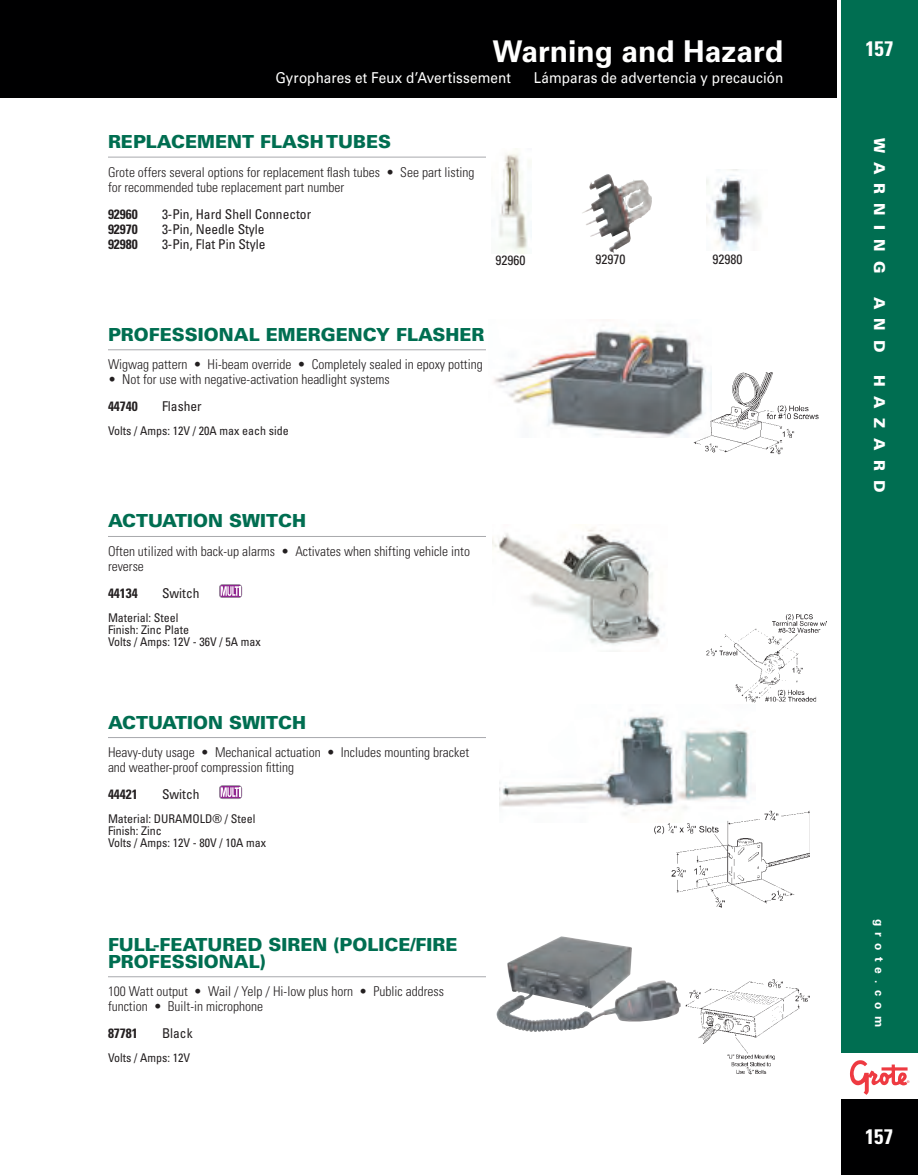
<style>
.page{position:relative;width:918px;height:1175px;background:#fff}
.page>*{position:absolute;margin:0;border:0;box-sizing:border-box;transform-origin:0 0}
.t1{font:700 30px "Univers LT Std";color:#fff}
.t2{font:700 condensed 21px "Univers LT Std";color:#fff}
.t3{font:900 18px/16.5px "Univers LT Std";color:#006e51}
.t4{font:15px "Univers LT Std";letter-spacing:.01em;color:#fff;scale:.9 1}
.t5{font:900 15px "Univers LT Std";letter-spacing:.615em;color:#fff}
.t6{font:300 condensed 13.5px/15px "Univers LT Std";color:#231f20}
.t7{font:condensed 13.5px "Univers LT Std";color:#231f20}
.t8{font:700 condensed 13.5px "Univers LT Std";color:#231f20}
.t9{font:condensed 12px/12px "Univers LT Std";color:#231f20}
.t10{font:700 12px "Univers LT Std";letter-spacing:.52em;color:#fff}
</style>
<div class="page">
<div style="left:0;top:0;width:837px;height:98px;background:#000001"></div>
<div style="left:841px;top:0;width:77px;height:1174px;background:#006e51"></div>
<div style="left:841px;top:1098px;width:77px;height:76px;background:#000001"></div>
<div style="left:839px;top:1053px;width:79px;height:45px;background:#fff"></div>
<svg style="left:850px;top:1060px;width:59px;height:34px"></svg>
<hr style="left:108px;top:157px;width:378px;height:1px;background:#a8a9ad">
<hr style="left:108px;top:349px;width:378px;height:1px;background:#a8a9ad">
<hr style="left:108px;top:536px;width:378px;height:1px;background:#a8a9ad">
<hr style="left:108px;top:737px;width:378px;height:1px;background:#a8a9ad">
<hr style="left:108px;top:976px;width:378px;height:1px;background:#a8a9ad">
<svg style="left:219px;top:584px;width:23px;height:14px"></svg>
<svg style="left:219px;top:785px;width:23px;height:14px"></svg>
<img style="left:582px;top:174px;width:29px;height:39px">
<img style="left:706px;top:169px;width:55px;height:82px">
<img style="left:499px;top:153px;width:28px;height:100px">
<img style="left:494px;top:330px;width:212px;height:107px">
<img style="left:694px;top:372px;width:125px;height:83px">
<img style="left:493px;top:527px;width:167px;height:118px">
<img style="left:707px;top:614px;width:120px;height:88px">
<img style="left:499px;top:716px;width:250px;height:99px">
<img style="left:652px;top:809px;width:158px;height:99px">
<img style="left:496px;top:958px;width:185px;height:74px">
<img style="left:685px;top:979px;width:125px;height:95px">
<h1 class="t1" style="left:492px;top:34px;width:293px">Warning and Hazard</h1>
<h2 class="t2" style="left:866px;top:35px;width:30px">157</h2>
<p class="t4" style="left:275px;top:69px;width:263px">Gyrophares et Feux d’Avertissement</p>
<p class="t4" style="left:534px;top:69px;width:279px">Lámparas de advertencia y precaución</p>
<h3 class="t3" style="left:108px;top:133px;width:285px">REPLACEMENT FLASH TUBES</h3>
<p class="t6" style="left:108px;top:164px;width:368px">Grote offers several options for replacement flash tubes • See part listing for recommended tube replacement part number</p>
<p class="t8" style="left:108px;top:205px;width:31px">92960</p>
<p class="t7" style="left:162px;top:205px;width:151px">3-Pin, Hard Shell Connector</p>
<p class="t8" style="left:108px;top:220px;width:31px">92970</p>
<p class="t7" style="left:162px;top:220px;width:104px">3-Pin, Needle Style</p>
<p class="t8" style="left:108px;top:235px;width:31px">92980</p>
<p class="t7" style="left:162px;top:235px;width:105px">3-Pin, Flat Pin Style</p>
<p class="t7" style="left:496px;top:252px;width:31px">92960</p>
<p class="t7" style="left:595px;top:251px;width:31px">92970</p>
<p class="t7" style="left:712px;top:251px;width:31px">92980</p>
<h3 class="t3" style="left:108px;top:326px;width:378px">PROFESSIONAL EMERGENCY FLASHER</h3>
<p class="t6" style="left:108px;top:357px;width:376px">Wigwag pattern • Hi-beam override • Completely sealed in epoxy potting</p>
<p class="t6" style="left:108px;top:372px;width:283px">• Not for use with negative-activation headlight systems</p>
<p class="t8" style="left:108px;top:398px;width:31px">44740</p>
<p class="t7" style="left:162px;top:398px;width:41px">Flasher</p>
<p class="t9" style="left:108px;top:425px;width:182px">Volts / Amps: 12V / 20A max each side</p>
<h3 class="t3" style="left:108px;top:512px;width:200px">ACTUATION SWITCH</h3>
<p class="t6" style="left:108px;top:543px;width:364px">Often utilized with back-up alarms • Activates when shifting vehicle into reverse</p>
<p class="t8" style="left:108px;top:585px;width:31px">44134</p>
<p class="t7" style="left:162px;top:584px;width:39px">Switch</p>
<p class="t9" style="left:108px;top:611px;width:154px">Material: Steel<br>Finish: Zinc Plate<br>Volts / Amps: 12V - 36V / 5A max</p>
<h3 class="t3" style="left:108px;top:713px;width:200px">ACTUATION SWITCH</h3>
<p class="t6" style="left:108px;top:744px;width:363px">Heavy-duty usage • Mechanical actuation • Includes mounting bracket and weather-proof compression fitting</p>
<p class="t8" style="left:108px;top:786px;width:31px">44421</p>
<p class="t7" style="left:162px;top:785px;width:39px">Switch</p>
<p class="t9" style="left:108px;top:812px;width:160px">Material: DURAMOLD® / Steel<br>Finish: Zinc<br>Volts / Amps: 12V - 80V / 10A max</p>
<h3 class="t3" style="left:108px;top:936px;width:351px">FULL-FEATURED SIREN (POLICE/FIRE<br>PROFESSIONAL)</h3>
<p class="t6" style="left:108px;top:984px;width:337px">100 Watt output • Wail / Yelp / Hi-low plus horn • Public address function • Built-in microphone</p>
<p class="t8" style="left:108px;top:1025px;width:31px">87781</p>
<p class="t7" style="left:162px;top:1024px;width:32px">Black</p>
<p class="t9" style="left:108px;top:1051px;width:84px">Volts / Amps: 12V</p>
<p class="t5" style="left:889px;top:138px;width:137px;rotate:90deg">WARNING</p>
<p class="t5" style="left:889px;top:296px;width:57px;rotate:90deg">AND</p>
<p class="t5" style="left:889px;top:375px;width:118px;rotate:90deg">HAZARD</p>
<p class="t10" style="left:886px;top:918px;width:110px;rotate:90deg">grote.com</p>
<h2 class="t2" style="left:865px;top:1123px;width:30px">157</h2>
</div>
